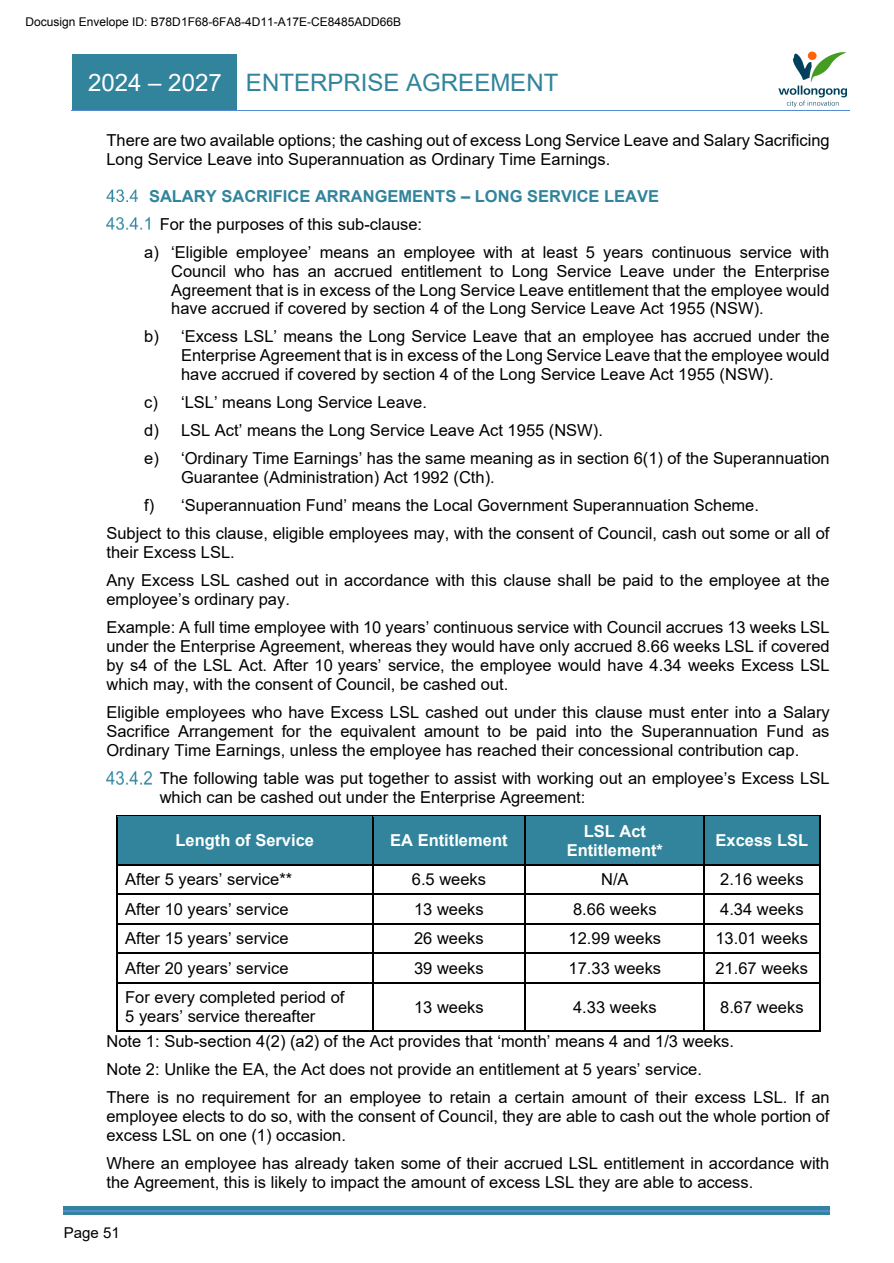
<style>
.page{position:relative;width:894px;height:1263px;background:#fff}
.page>*{position:absolute;margin:0;border:0;box-sizing:border-box;transform-origin:0 0}
.t1{font:24px "Arial";color:#31849b}
.t2{font:16.5px/19px "Arial";color:#000}
.t3{font:700 16.5px/19px "Arial";color:#fff;text-align:center}
.t4{font:700 16.5px "Arial";color:#31849b}
.t5{font:15px "Arial";color:#000}
.t6{font:12px "Arial";color:#000}
.s1{color:#fff}
</style>
<div class="page">
<div style="left:72px;top:54px;width:165px;height:56px;background:#31849b"></div>
<hr style="left:71px;top:110px;width:166px;height:1px;background:#548dd4">
<hr style="left:237px;top:110px;width:612px;height:1px;background:#548dd4">
<svg style="left:64px;top:1206px;width:765px;height:9px;background:#3585a2"></svg>
<hr style="left:64px;top:1210px;width:765px;height:1px;background:#548dd4">
<svg style="left:778px;top:52px;width:68px;height:55px"></svg>
<img style="left:106px;top:189px;width:32px;height:13px">
<img style="left:106px;top:217px;width:43px;height:13px">
<img style="left:106px;top:772px;width:46px;height:12px">
<div style="left:118px;top:817px;width:253px;height:47px;background:#31849b"></div>
<div style="left:372px;top:817px;width:152px;height:47px;background:#31849b"></div>
<div style="left:525px;top:817px;width:178px;height:47px;background:#31849b"></div>
<div style="left:704px;top:817px;width:114px;height:47px;background:#31849b"></div>
<hr style="left:118px;top:815px;width:253px;height:2px;background:#000">
<hr style="left:373px;top:815px;width:151px;height:2px;background:#000">
<hr style="left:526px;top:815px;width:177px;height:2px;background:#000">
<hr style="left:704px;top:815px;width:114px;height:2px;background:#000">
<hr style="left:116px;top:817px;width:2px;height:47px;background:#000">
<hr style="left:371px;top:817px;width:2px;height:47px;background:#000">
<hr style="left:524px;top:817px;width:2px;height:47px;background:#000">
<hr style="left:703px;top:817px;width:1px;height:47px;background:#000">
<hr style="left:818px;top:817px;width:2px;height:47px;background:#000">
<hr style="left:118px;top:864px;width:253px;height:1px;background:#000">
<hr style="left:373px;top:864px;width:151px;height:1px;background:#000">
<hr style="left:526px;top:864px;width:177px;height:1px;background:#000">
<hr style="left:704px;top:864px;width:114px;height:1px;background:#000">
<hr style="left:116px;top:865px;width:2px;height:28px;background:#000">
<hr style="left:371px;top:865px;width:2px;height:28px;background:#000">
<hr style="left:524px;top:865px;width:2px;height:28px;background:#000">
<hr style="left:818px;top:865px;width:2px;height:28px;background:#000">
<hr style="left:118px;top:893px;width:253px;height:2px;background:#000">
<hr style="left:373px;top:893px;width:151px;height:2px;background:#000">
<hr style="left:526px;top:893px;width:177px;height:2px;background:#000">
<hr style="left:704px;top:893px;width:114px;height:2px;background:#000">
<hr style="left:116px;top:895px;width:2px;height:28px;background:#000">
<hr style="left:371px;top:895px;width:2px;height:28px;background:#000">
<hr style="left:524px;top:895px;width:2px;height:28px;background:#000">
<hr style="left:818px;top:895px;width:2px;height:28px;background:#000">
<hr style="left:118px;top:923px;width:253px;height:1px;background:#000">
<hr style="left:373px;top:923px;width:151px;height:1px;background:#000">
<hr style="left:526px;top:923px;width:177px;height:1px;background:#000">
<hr style="left:704px;top:923px;width:114px;height:1px;background:#000">
<hr style="left:116px;top:924px;width:2px;height:28px;background:#000">
<hr style="left:371px;top:924px;width:2px;height:28px;background:#000">
<hr style="left:524px;top:924px;width:2px;height:28px;background:#000">
<hr style="left:818px;top:924px;width:2px;height:28px;background:#000">
<hr style="left:118px;top:952px;width:253px;height:2px;background:#000">
<hr style="left:373px;top:952px;width:151px;height:2px;background:#000">
<hr style="left:526px;top:952px;width:177px;height:2px;background:#000">
<hr style="left:704px;top:952px;width:114px;height:2px;background:#000">
<hr style="left:116px;top:954px;width:2px;height:28px;background:#000">
<hr style="left:371px;top:954px;width:2px;height:28px;background:#000">
<hr style="left:524px;top:954px;width:2px;height:28px;background:#000">
<hr style="left:818px;top:954px;width:2px;height:28px;background:#000">
<hr style="left:118px;top:982px;width:253px;height:1px;background:#000">
<hr style="left:373px;top:982px;width:151px;height:1px;background:#000">
<hr style="left:526px;top:982px;width:177px;height:1px;background:#000">
<svg style="left:703px;top:864px;width:1px;height:119px"></svg>
<hr style="left:704px;top:982px;width:114px;height:1px;background:#000">
<hr style="left:116px;top:983px;width:2px;height:47px;background:#000">
<hr style="left:118px;top:1030px;width:253px;height:2px;background:#000">
<hr style="left:371px;top:983px;width:2px;height:47px;background:#000">
<hr style="left:373px;top:1030px;width:151px;height:2px;background:#000">
<hr style="left:524px;top:983px;width:2px;height:47px;background:#000">
<hr style="left:526px;top:1030px;width:177px;height:2px;background:#000">
<hr style="left:703px;top:983px;width:1px;height:47px;background:#000">
<hr style="left:704px;top:1030px;width:114px;height:2px;background:#000">
<hr style="left:818px;top:983px;width:2px;height:47px;background:#000">
<p class="t6" style="left:26px;top:15px;width:377px">Docusign Envelope ID: B78D1F68-6FA8-4D11-A17E-CE8485ADD66B</p>
<h1 class="t1" style="left:88px;top:69px;width:471px"><span class="s1">2024 – 2027</span> ENTERPRISE AGREEMENT</h1>
<p class="t2" style="left:106px;top:130px;width:724px">There are two available options; the cashing out of excess Long Service Leave and Salary Sacrificing<br>Long Service Leave into Superannuation as Ordinary Time Earnings.</p>
<p class="t4" style="left:149px;top:187px;width:511px">SALARY SACRIFICE ARRANGEMENTS – LONG SERVICE LEAVE</p>
<p class="t2" style="left:144px;top:210px;width:686px;line-height:28px;text-indent:16px">For the purposes of this sub-clause:<br>a) ‘Eligible employee’ means an employee with at least 5 years continuous service with</p>
<p class="t2" style="left:171px;top:261px;width:659px;text-align:justify">Council who has an accrued entitlement to Long Service Leave under the Enterprise Agreement that is in excess of the Long Service Leave entitlement that the employee would have accrued if covered by section 4 of the Long Service Leave Act 1955 (NSW).</p>
<p class="t2" style="left:181px;top:327px;width:650px;text-align:justify;text-indent:-37px">b) ‘Excess LSL’ means the Long Service Leave that an employee has accrued under the Enterprise Agreement that is in excess of the Long Service Leave that the employee would have accrued if covered by section 4 of the Long Service Leave Act 1955 (NSW).</p>
<p class="t2" style="left:144px;top:389px;width:686px;line-height:27.9px">c) ‘LSL’ means Long Service Leave.<br>d) LSL Act’ means the Long Service Leave Act 1955 (NSW).<br>e) ‘Ordinary Time Earnings’ has the same meaning as in section 6(1) of the Superannuation</p>
<p class="t2" style="left:181px;top:468px;width:315px">Guarantee (Administration) Act 1992 (Cth).</p>
<p class="t2" style="left:144px;top:496px;width:616px">f) ‘Superannuation Fund’ means the Local Government Superannuation Scheme.</p>
<p class="t2" style="left:106px;top:524px;width:724px">Subject to this clause, eligible employees may, with the consent of Council, cash out some or all of</p>
<p class="t2" style="left:106px;top:539px;width:724px;line-height:27.9px">their Excess LSL.<br>Any Excess LSL cashed out in accordance with this clause shall be paid to the employee at the</p>
<p class="t2" style="left:106px;top:585px;width:724px;line-height:28px">employee’s ordinary pay.<br>Example: A full time employee with 10 years’ continuous service with Council accrues 13 weeks LSL</p>
<p class="t2" style="left:106px;top:637px;width:724px;text-align:justify">under the Enterprise Agreement, whereas they would have only accrued 8.66 weeks LSL if covered by s4 of the LSL Act. After 10 years’ service, the employee would have 4.34 weeks Excess LSL which may, with the consent of Council, be cashed out.</p>
<p class="t2" style="left:106px;top:703px;width:724px;text-align:justify">Eligible employees who have Excess LSL cashed out under this clause must enter into a Salary Sacrifice Arrangement for the equivalent amount to be paid into the Superannuation Fund as Ordinary Time Earnings, unless the employee has reached their concessional contribution cap.</p>
<p class="t2" style="left:160px;top:769px;width:671px">The following table was put together to assist with working out an employee’s Excess LSL which can be cashed out under the Enterprise Agreement:</p>
<p class="t3" style="left:175px;top:831px;width:140px">Length of Service</p>
<p class="t3" style="left:390px;top:831px;width:119px">EA Entitlement</p>
<p class="t3" style="left:566px;top:822px;width:98px">LSL Act<br>Entitlement*</p>
<p class="t3" style="left:715px;top:831px;width:94px">Excess LSL</p>
<p class="t2" style="left:125px;top:870px;width:168px">After 5 years’ service**</p>
<p class="t2" style="left:411px;top:870px;width:76px">6.5 weeks</p>
<p class="t2" style="left:601px;top:870px;width:29px">N/A</p>
<p class="t2" style="left:719px;top:870px;width:85px">2.16 weeks</p>
<p class="t2" style="left:125px;top:900px;width:165px">After 10 years’ service</p>
<p class="t2" style="left:414px;top:900px;width:71px">13 weeks</p>
<p class="t2" style="left:573px;top:900px;width:85px">8.66 weeks</p>
<p class="t2" style="left:719px;top:900px;width:85px">4.34 weeks</p>
<p class="t2" style="left:125px;top:929px;width:165px">After 15 years’ service</p>
<p class="t2" style="left:414px;top:929px;width:71px">26 weeks</p>
<p class="t2" style="left:568px;top:929px;width:94px">12.99 weeks</p>
<p class="t2" style="left:715px;top:929px;width:94px">13.01 weeks</p>
<p class="t2" style="left:125px;top:959px;width:165px">After 20 years’ service</p>
<p class="t2" style="left:414px;top:959px;width:71px">39 weeks</p>
<p class="t2" style="left:568px;top:959px;width:94px">17.33 weeks</p>
<p class="t2" style="left:715px;top:959px;width:94px">21.67 weeks</p>
<p class="t2" style="left:125px;top:988px;width:221px">For every completed period of<br>5 years’ service thereafter</p>
<p class="t2" style="left:414px;top:997px;width:71px">13 weeks</p>
<p class="t2" style="left:573px;top:997px;width:85px">4.33 weeks</p>
<p class="t2" style="left:106px;top:990px;width:698px;line-height:34.5px;text-indent:613px">8.67 weeks<br>Note 1: Sub-section 4(2) (a2) of the Act provides that ‘month’ means 4 and 1/3 weeks.</p>
<p class="t2" style="left:106px;top:1055px;width:724px;line-height:28px">Note 2: Unlike the EA, the Act does not provide an entitlement at 5 years’ service.<br>There is no requirement for an employee to retain a certain amount of their excess LSL. If an</p>
<p class="t2" style="left:106px;top:1107px;width:724px">employee elects to do so, with the consent of Council, they are able to cash out the whole portion of excess LSL on one (1) occasion.</p>
<p class="t2" style="left:106px;top:1154px;width:724px">Where an employee has already taken some of their accrued LSL entitlement in accordance with the Agreement, this is likely to impact the amount of excess LSL they are able to access.</p>
<p class="t5" style="left:64px;top:1225px;width:57px">Page 51</p>
</div>
